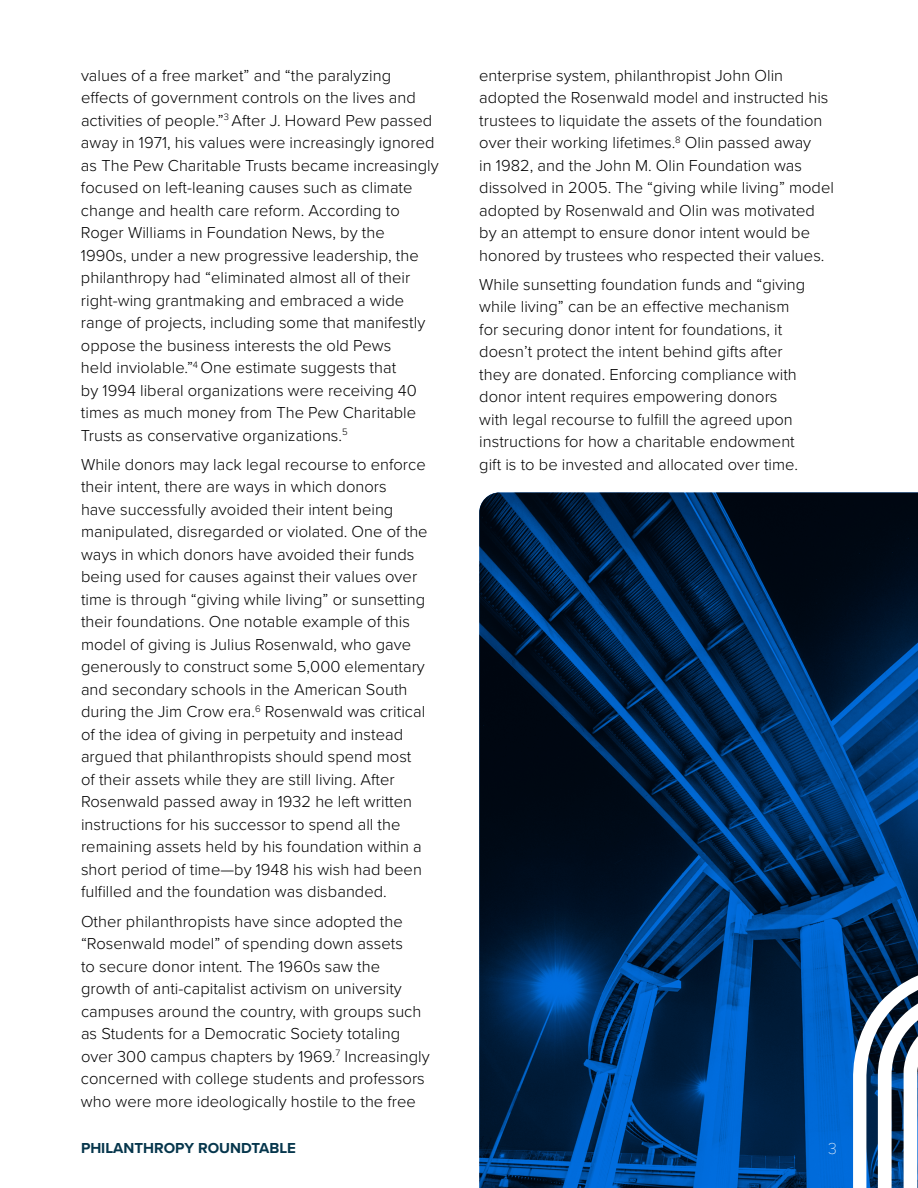
<style>
.page{position:relative;width:918px;height:1188px;background:#fff}
.page>*{position:absolute;margin:0;border:0;box-sizing:border-box;transform-origin:0 0}
.t1{font:300 16.5px/22.5px "Proxima Nova";letter-spacing:.005em;color:#000}
.t2{font:100 16.5px "Proxima Nova T";color:#fff}
.t3{font:700 15px "Proxima Nova";color:#06364c}
</style>
<div class="page">
<svg style="left:479px;top:492px;width:439px;height:696px;background:#002b59"></svg>
<svg style="left:853px;top:965px;width:65px;height:223px"></svg>
<p class="t1" style="left:81px;top:63px;width:359px">values of a free market” and “the paralyzing effects of government controls on the lives and activities of people.”<sup>3</sup> After J. Howard Pew passed away in 1971, his values were increasingly ignored as The Pew Charitable Trusts became increasingly focused on left-leaning causes such as climate change and health care reform. According to Roger Williams in Foundation News, by the<br>1990s, under a new progressive leadership, the philanthropy had “eliminated almost all of their right-wing grantmaking and embraced a wide range of projects, including some that manifestly oppose the business interests the old Pews<br>held inviolable.”<sup>4</sup> One estimate suggests that<br>by 1994 liberal organizations were receiving 40 times as much money from The Pew Charitable Trusts as conservative organizations.<sup>5</sup></p>
<p class="t1" style="left:81px;top:452px;width:348px">While donors may lack legal recourse to enforce their intent, there are ways in which donors<br>have successfully avoided their intent being manipulated, disregarded or violated. One of the ways in which donors have avoided their funds being used for causes against their values over time is through “giving while living” or sunsetting their foundations. One notable example of this model of giving is Julius Rosenwald, who gave generously to construct some 5,000 elementary and secondary schools in the American South during the Jim Crow era.<sup>6</sup> Rosenwald was critical of the idea of giving in perpetuity and instead argued that philanthropists should spend most of their assets while they are still living. After Rosenwald passed away in 1932 he left written instructions for his successor to spend all the remaining assets held by his foundation within a short period of time—by 1948 his wish had been fulfilled and the foundation was disbanded.</p>
<p class="t1" style="left:81px;top:909px;width:350px">Other philanthropists have since adopted the “Rosenwald model” of spending down assets<br>to secure donor intent. The 1960s saw the growth of anti-capitalist activism on university campuses around the country, with groups such as Students for a Democratic Society totaling over 300 campus chapters by 1969.<sup>7</sup> Increasingly concerned with college students and professors who were more ideologically hostile to the free</p>
<p class="t1" style="left:479px;top:63px;width:356px">enterprise system, philanthropist John Olin adopted the Rosenwald model and instructed his trustees to liquidate the assets of the foundation over their working lifetimes.<sup>8</sup> Olin passed away<br>in 1982, and the John M. Olin Foundation was dissolved in 2005. The “giving while living” model adopted by Rosenwald and Olin was motivated by an attempt to ensure donor intent would be honored by trustees who respected their values.</p>
<p class="t1" style="left:479px;top:272px;width:328px">While sunsetting foundation funds and “giving while living” can be an effective mechanism for securing donor intent for foundations, it doesn’t protect the intent behind gifts after they are donated. Enforcing compliance with donor intent requires empowering donors with legal recourse to fulfill the agreed upon instructions for how a charitable endowment gift is to be invested and allocated over time.</p>
<p class="t3" style="left:81px;top:1136px;width:217px">PHILANTHROPY ROUNDTABLE</p>
<p class="t2" style="left:828px;top:1136px;width:10px">3</p>
</div>
